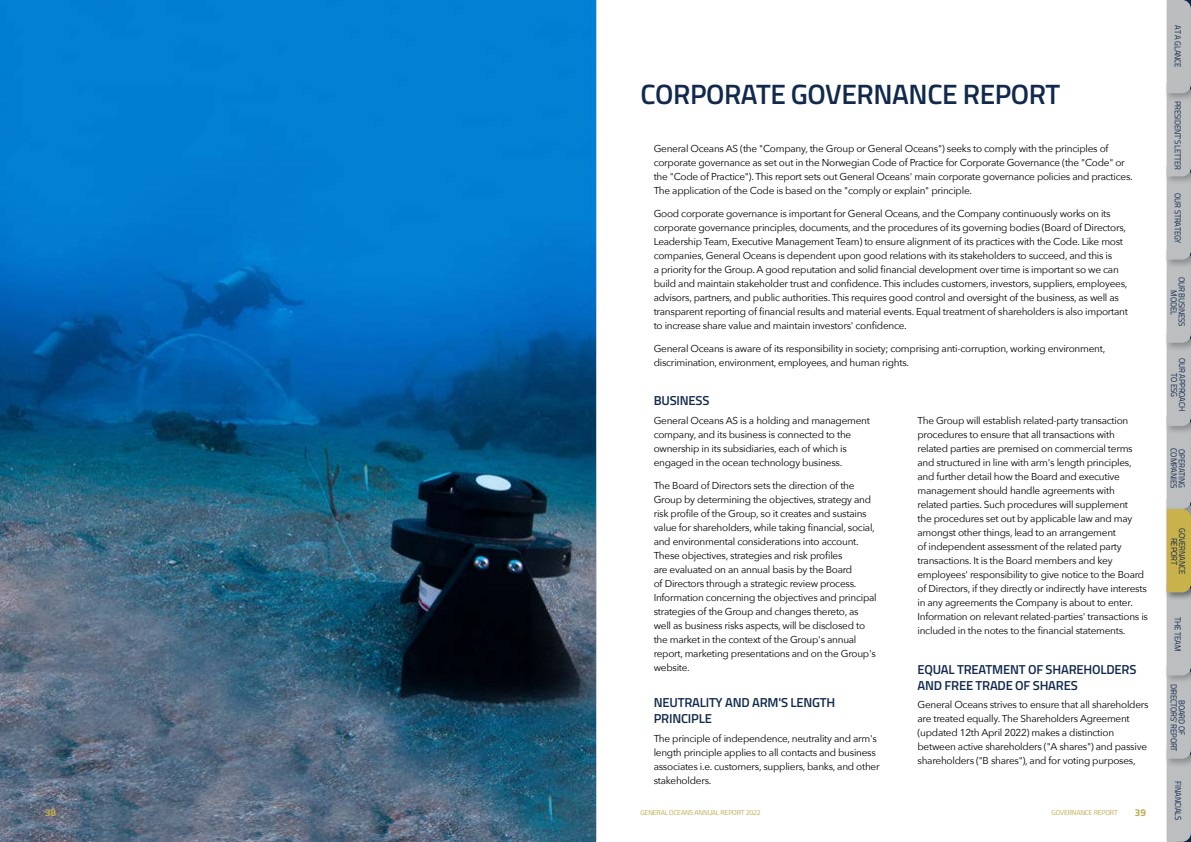
<style>
.page{position:relative;width:1191px;height:842px;background:#fff}
.page>*{position:absolute;margin:0;border:0;box-sizing:border-box;transform-origin:0 0}
.TOC_Entry{font:600 28px "Titillium Web";letter-spacing:-.015em;color:#11294c}
.Mini_SubHeading{font:600 13px/16px "Titillium Web";letter-spacing:-.015em;color:#11294c}
.Body_Text{font:10px/14px "Avenir Next";letter-spacing:-.025em;color:#000}
.t1{font:700 10px "Titillium Web";color:#beab53}
.t2{font:8.6px/8px "Titillium Web";letter-spacing:-.015em;color:#11294c;text-align:center;scale:.92 1}
.t3{font:7px "Titillium Web";letter-spacing:-.025em;color:#beab53}
</style>
<div class="page">
<hr style="left:596px;top:0;width:1px;height:841px;background:#c5c4ce">
<div style="left:1164px;top:507px;width:27px;height:94px;background:#f9f9f9"></div>
<svg style="left:1166px;top:0;width:25px;height:842px;background:#c2c2bb"></svg>
<img style="left:0;top:0;width:595px;height:842px">
<p class="TOC_Entry" style="left:640px;top:73px;width:421px">CORPORATE GOVERNANCE REPORT</p>
<p class="Body_Text" style="left:653px;top:141px;width:480px">General Oceans AS (the "Company, the Group or General Oceans") seeks to comply with the principles of corporate governance as set out in the Norwegian Code of Practice for Corporate Governance (the "Code" or the "Code of Practice"). This report sets out General Oceans' main corporate governance policies and practices.<br>The application of the Code is based on the "comply or explain" principle.</p>
<p class="Body_Text" style="left:653px;top:206px;width:476px">Good corporate governance is important for General Oceans, and the Company continuously works on its corporate governance principles, documents, and the procedures of its governing bodies (Board of Directors, Leadership Team, Executive Management Team) to ensure alignment of its practices with the Code. Like most companies, General Oceans is dependent upon good relations with its stakeholders to succeed, and this is<br>a priority for the Group. A good reputation and solid financial development over time is important so we can build and maintain stakeholder trust and confidence. This includes customers, investors, suppliers, employees, advisors, partners, and public authorities. This requires good control and oversight of the business, as well as transparent reporting of financial results and material events. Equal treatment of shareholders is also important to increase share value and maintain investors' confidence.</p>
<p class="Body_Text" style="left:653px;top:341px;width:453px">General Oceans is aware of its responsibility in society; comprising anti-corruption, working environment, discrimination, environment, employees, and human rights.</p>
<p class="Mini_SubHeading" style="left:653px;top:392px;width:57px">BUSINESS</p>
<p class="Body_Text" style="left:653px;top:413px;width:218px">General Oceans AS is a holding and management company, and its business is connected to the ownership in its subsidiaries, each of which is engaged in the ocean technology business.</p>
<p class="Body_Text" style="left:653px;top:478px;width:225px">The Board of Directors sets the direction of the Group by determining the objectives, strategy and risk profile of the Group, so it creates and sustains value for shareholders, while taking financial, social, and environmental considerations into account.<br>These objectives, strategies and risk profiles<br>are evaluated on an annual basis by the Board<br>of Directors through a strategic review process.<br>Information concerning the objectives and principal strategies of the Group and changes thereto, as well as business risks aspects, will be disclosed to the market in the context of the Group's annual report, marketing presentations and on the Group's website.</p>
<p class="Mini_SubHeading" style="left:653px;top:694px;width:183px">NEUTRALITY AND ARM'S LENGTH</p>
<p class="Mini_SubHeading" style="left:653px;top:710px;width:60px">PRINCIPLE</p>
<p class="Body_Text" style="left:653px;top:731px;width:227px">The principle of independence, neutrality and arm's length principle applies to all contacts and business associates i.e. customers, suppliers, banks, and other stakeholders.</p>
<p class="Body_Text" style="left:917px;top:413px;width:232px">The Group will establish related-party transaction procedures to ensure that all transactions with related parties are premised on commercial terms and structured in line with arm's length principles, and further detail how the Board and executive management should handle agreements with<br>related parties. Such procedures will supplement<br>the procedures set out by applicable law and may amongst other things, lead to an arrangement<br>of independent assessment of the related party transactions. It is the Board members and key employees' responsibility to give notice to the Board of Directors, if they directly or indirectly have interests in any agreements the Company is about to enter.<br>Information on relevant related-parties' transactions is included in the notes to the financial statements.</p>
<p class="Mini_SubHeading" style="left:917px;top:660px;width:220px">EQUAL TREATMENT OF SHAREHOLDERS<br>AND FREE TRADE OF SHARES</p>
<p class="Body_Text" style="left:917px;top:697px;width:233px">General Oceans strives to ensure that all shareholders are treated equally. The Shareholders Agreement (updated 12th April 2022) makes a distinction between active shareholders ("A shares") and passive shareholders ("B shares"), and for voting purposes,</p>
<p class="t1" style="left:45px;top:805px;width:13px">38</p>
<p class="t3" style="left:640px;top:807px;width:122px">GENERAL OCEANS ANNUAL REPORT 2022</p>
<p class="t3" style="left:1051px;top:807px;width:68px">GOVERNANCE REPORT</p>
<p class="t1" style="left:1134px;top:805px;width:13px">39</p>
<p class="t2" style="left:1182px;top:25px;width:48px;rotate:90deg">AT A GLANCE</p>
<p class="t2" style="left:1182px;top:101px;width:77px;rotate:90deg">PRESIDENT'S LETTER</p>
<p class="t2" style="left:1182px;top:193px;width:56px;rotate:90deg">OUR STRATEGY</p>
<p class="t2" style="left:1186px;top:277px;width:55px;rotate:90deg">OUR BUSINESS<br>MODEL</p>
<p class="t2" style="left:1186px;top:358px;width:59px;rotate:90deg">OUR APPROACH<br>TO ESG</p>
<p class="t2" style="left:1178px;top:448px;width:45px;rotate:90deg">COMPANIES</p>
<p class="t2" style="left:1186px;top:449px;width:43px;rotate:90deg">OPERATING</p>
<p class="t2" style="left:1186px;top:528px;width:52px;rotate:90deg">GOVERNANCE<br>REPORT</p>
<p class="t2" style="left:1182px;top:617px;width:39px;rotate:90deg">THE TEAM</p>
<p class="t2" style="left:1186px;top:684px;width:75px;rotate:90deg">BOARD OF<br>DIRECTORS' REPORT</p>
<p class="t2" style="left:1182px;top:781px;width:44px;rotate:90deg">FINANCIALS</p>
</div>
